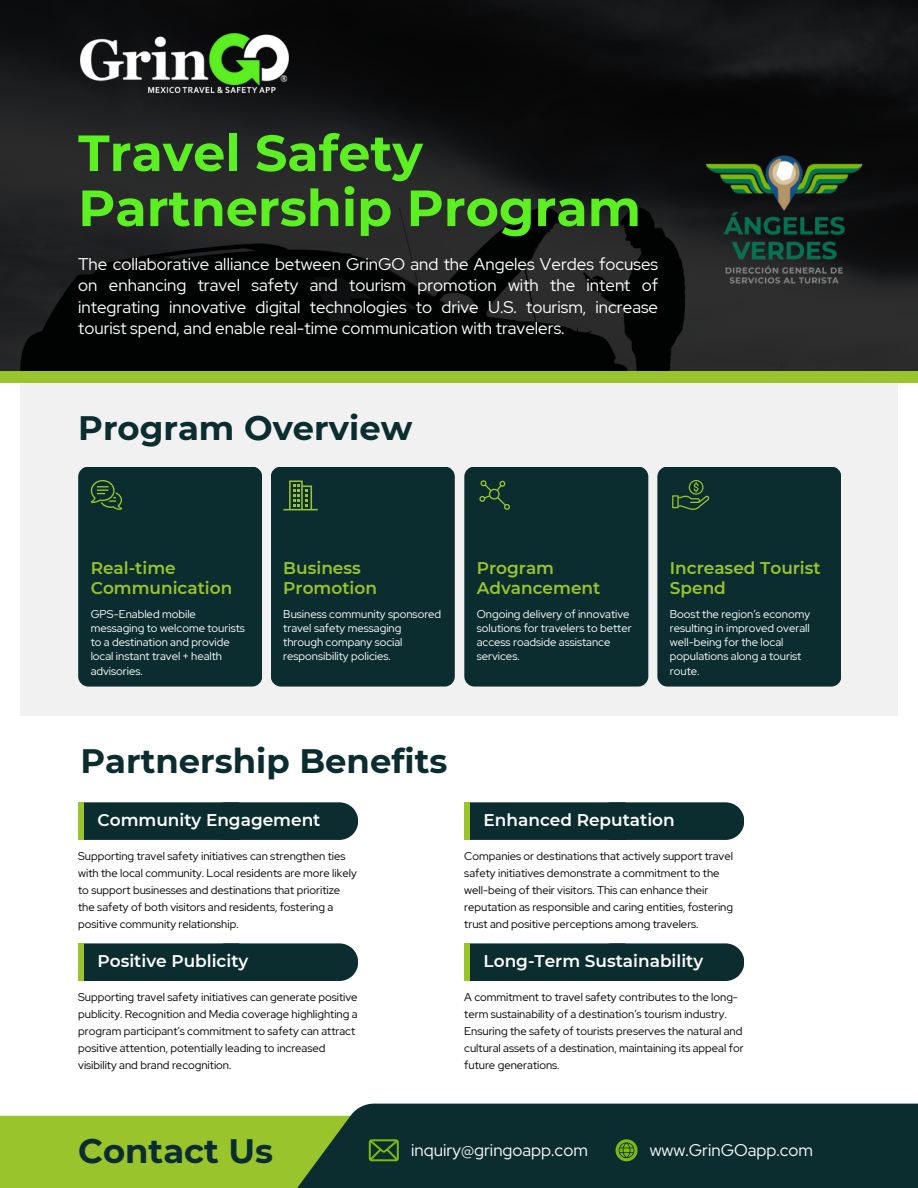
<style>
.page{position:relative;width:918px;height:1188px;background:#fff}
.page>*{position:absolute;margin:0;border:0;box-sizing:border-box;transform-origin:0 0}
.t1{font:700 50.85px/55.1px "Montserrat";color:#5cef22}
.t2{font:700 33.9px "Montserrat";color:#0b2d30}
.t3{font:16.95px/21.3px "Red Hat Display";color:#fff;text-align:justify}
.t4{font:600 16.95px/20.1px "Montserrat";color:#9ac42c}
.t5{font:600 16.95px "Montserrat";color:#fff}
.t6{font:16.95px "Red Hat Display";color:#fafafa}
.t7{font:11.25px/17px "Red Hat Display";color:#000}
.t8{font:11.25px/14.1px "Red Hat Display";color:#fff}
</style>
<div class="page">
<div style="left:0;top:1116px;width:424px;height:72px;background:#9ac42c"></div>
<div style="left:254px;top:1104px;width:664px;height:84px;background:#0b2d30"></div>
<div style="left:20px;top:352px;width:878px;height:364px;background:#f1f1f1"></div>
<div style="left:626px;top:943px;width:118px;height:38px;background:#0b2d30"></div>
<div style="left:464px;top:943px;width:165px;height:38px;background:#0b2d30;border-radius:6px"></div>
<div style="left:464px;top:943px;width:6px;height:38px;background:#9ac42c"></div>
<div style="left:240px;top:943px;width:118px;height:38px;background:#0b2d30"></div>
<div style="left:78px;top:943px;width:165px;height:38px;background:#0b2d30;border-radius:6px"></div>
<div style="left:78px;top:943px;width:6px;height:38px;background:#9ac42c"></div>
<svg style="left:626px;top:802px;width:118px;height:38px;background:#153638"></svg>
<div style="left:464px;top:802px;width:165px;height:38px;background:#0b2d30;border-radius:6px"></div>
<div style="left:464px;top:802px;width:6px;height:38px;background:#9ac42c"></div>
<svg style="left:240px;top:802px;width:118px;height:38px;background:#153639"></svg>
<div style="left:78px;top:802px;width:165px;height:38px;background:#0b2d30;border-radius:6px"></div>
<div style="left:78px;top:802px;width:6px;height:38px;background:#9ac42c"></div>
<div style="left:657px;top:467px;width:184px;height:220px;background:#0b2d30;border-radius:10px"></div>
<svg style="left:672px;top:480px;width:37px;height:30px"></svg>
<div style="left:464px;top:467px;width:184px;height:220px;background:#0b2d30;border-radius:10px"></div>
<svg style="left:479px;top:480px;width:31px;height:30px"></svg>
<div style="left:271px;top:467px;width:184px;height:220px;background:#0b2d30;border-radius:10px"></div>
<div style="left:78px;top:467px;width:184px;height:220px;background:#0b2d30;border-radius:10px"></div>
<svg style="left:0;top:0;width:918px;height:371px;background:#141515"></svg>
<div style="left:0;top:371px;width:918px;height:12px;background:#9ac42c"></div>
<img style="left:80px;top:34px;width:209px;height:58px">
<img style="left:704px;top:141px;width:162px;height:162px">
<svg style="left:91px;top:480px;width:31px;height:30px"></svg>
<svg style="left:283px;top:480px;width:35px;height:30px"></svg>
<svg style="left:369px;top:1139px;width:30px;height:22px"></svg>
<svg style="left:616px;top:1139px;width:22px;height:22px"></svg>
<h1 class="t1" style="left:78px;top:125px;width:564px">Travel Safety<br>Partnership Program</h1>
<h3 class="t3" style="left:78px;top:253px;width:581px">The collaborative alliance between GrinGO and the Angeles Verdes focuses on enhancing travel safety and tourism promotion with the intent of integrating innovative digital technologies to drive U.S. tourism, increase tourist spend, and enable real-time communication with travelers.</h3>
<p class="t2" style="left:78px;top:407px;width:336px">Program Overview</p>
<h3 class="t4" style="left:91px;top:558px;width:143px">Real-time<br>Communication</h3>
<p class="t8" style="left:91px;top:607px;width:156px">GPS-Enabled mobile messaging to welcome tourists to a destination and provide local instant travel + health advisories.</p>
<h3 class="t4" style="left:283px;top:558px;width:95px">Business<br>Promotion</h3>
<h2 class="t8" style="left:283px;top:607px;width:159px">Business community sponsored travel safety messaging through company social responsibility policies.</h2>
<p class="t4" style="left:477px;top:558px;width:125px">Program<br>Advancement</p>
<h3 class="t8" style="left:477px;top:607px;width:156px">Ongoing delivery of innovative solutions for travelers to better access roadside assistance services.</h3>
<p class="t4" style="left:670px;top:558px;width:152px">Increased Tourist<br>Spend</p>
<p class="t8" style="left:670px;top:607px;width:142px">Boost the region’s economy resulting in improved overall well-being for the local populations along a tourist route.</p>
<h3 class="t2" style="left:80px;top:741px;width:368px">Partnership Benefits</h3>
<p class="t5" style="left:97px;top:809px;width:224px">Community Engagement</p>
<p class="t7" style="left:78px;top:848px;width:280px">Supporting travel safety initiatives can strengthen ties with the local community. Local residents are more likely to support businesses and destinations that prioritize the safety of both visitors and residents, fostering a positive community relationship.</p>
<p class="t5" style="left:97px;top:951px;width:152px">Positive Publicity</p>
<h3 class="t7" style="left:78px;top:989px;width:281px">Supporting travel safety initiatives can generate positive publicity. Recognition and Media coverage highlighting a program participant’s commitment to safety can attract positive attention, potentially leading to increased visibility and brand recognition.</h3>
<h3 class="t5" style="left:484px;top:809px;width:193px">Enhanced Reputation</h3>
<p class="t7" style="left:464px;top:848px;width:270px">Companies or destinations that actively support travel safety initiatives demonstrate a commitment to the well-being of their visitors. This can enhance their reputation as responsible and caring entities, fostering trust and positive perceptions among travelers.</p>
<p class="t5" style="left:484px;top:951px;width:221px">Long-Term Sustainability</p>
<h2 class="t7" style="left:464px;top:989px;width:281px">A commitment to travel safety contributes to the long&shy;term sustainability of a destination’s tourism industry.<br>Ensuring the safety of tourists preserves the natural and cultural assets of a destination, maintaining its appeal for future generations.</h2>
<h4 class="t2" style="left:78px;top:1131px;width:197px">Contact Us</h4>
<h3 class="t6" style="left:411px;top:1138px;width:178px">inquiry@gringoapp.com</h3>
<p class="t6" style="left:650px;top:1138px;width:165px">www.GrinGOapp.com</p>
</div>
